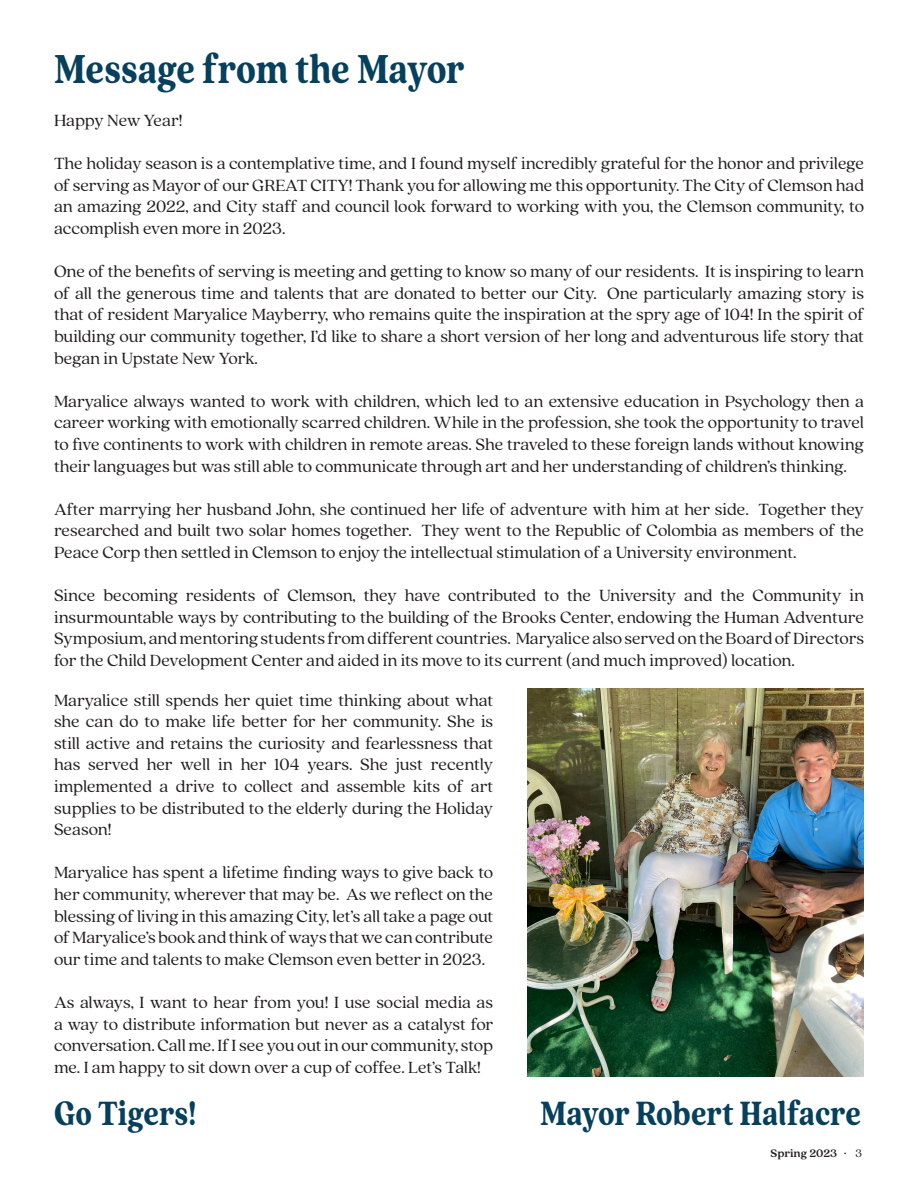
<style>
.page{position:relative;width:918px;height:1188px;background:#fff}
.page>*{position:absolute;margin:0;border:0;box-sizing:border-box;transform-origin:0 0}
.t1{font:900 45px "Quincy CF";letter-spacing:-.01em;color:#07405c;scale:.8 1}
.t2{font:900 37.5px "Quincy CF";letter-spacing:-.01em;color:#07405c;scale:.8 1}
.t3{font:18px/21.6px "Quincy CF";letter-spacing:-.005em;color:#231f20;text-align:justify}
.t4{font:700 12px "Quincy CF";color:#231f20}
.s1{font-weight:400}
</style>
<div class="page">
<img style="left:527px;top:688px;width:337px;height:388px">
<p class="t1" style="left:54px;top:36px;width:515px">Message from the Mayor</p>
<p class="t3" style="left:54px;top:109px;width:130px">Happy New Year!</p>
<p class="t3" style="left:54px;top:152px;width:812px">The holiday season is a contemplative time, and I found myself incredibly grateful for the honor and privilege of serving as Mayor of our GREAT CITY! Thank you for allowing me this opportunity. The City of Clemson had an amazing 2022, and City staff and council look forward to working with you, the Clemson community, to accomplish even more in 2023.</p>
<p class="t3" style="left:54px;top:260px;width:812px">One of the benefits of serving is meeting and getting to know so many of our residents. It is inspiring to learn of all the generous time and talents that are donated to better our City. One particularly amazing story is that of resident Maryalice Mayberry, who remains quite the inspiration at the spry age of 104! In the spirit of building our community together, I’d like to share a short version of her long and adventurous life story that began in Upstate New York.</p>
<p class="t3" style="left:54px;top:389px;width:812px">Maryalice always wanted to work with children, which led to an extensive education in Psychology then a career working with emotionally scarred children. While in the profession, she took the opportunity to travel to five continents to work with children in remote areas. She traveled to these foreign lands without knowing their languages but was still able to communicate through art and her understanding of children’s thinking.</p>
<p class="t3" style="left:54px;top:497px;width:811px">After marrying her husband John, she continued her life of adventure with him at her side. Together they researched and built two solar homes together. They went to the Republic of Colombia as members of the Peace Corp then settled in Clemson to enjoy the intellectual stimulation of a University environment.</p>
<p class="t3" style="left:54px;top:584px;width:812px">Since becoming residents of Clemson, they have contributed to the University and the Community in insurmountable ways by contributing to the building of the Brooks Center, endowing the Human Adventure Symposium, and mentoring students from different countries. Maryalice also served on the Board of Directors for the Child Development Center and aided in its move to its current (and much improved) location.</p>
<p class="t3" style="left:54px;top:688px;width:441px">Maryalice still spends her quiet time thinking about what she can do to make life better for her community. She is still active and retains the curiosity and fearlessness that has served her well in her 104 years. She just recently implemented a drive to collect and assemble kits of art supplies to be distributed to the elderly during the Holiday Season!</p>
<p class="t3" style="left:54px;top:861px;width:441px">Maryalice has spent a lifetime finding ways to give back to her community, wherever that may be. As we reflect on the blessing of living in this amazing City, let’s all take a page out of Maryalice’s book and think of ways that we can contribute our time and talents to make Clemson even better in 2023.</p>
<p class="t3" style="left:54px;top:991px;width:441px">As always, I want to hear from you! I use social media as a way to distribute information but never as a catalyst for conversation. Call me. If I see you out in our community, stop me. I am happy to sit down over a cup of coffee. Let’s Talk!</p>
<p class="t2" style="left:54px;top:1087px;width:179px">Go Tigers!</p>
<p class="t2" style="left:540px;top:1087px;width:403px">Mayor Robert Halfacre</p>
<p class="t4" style="left:771px;top:1145px;width:93px">Spring 2023 ∙ <span class="s1">3</span></p>
</div>
